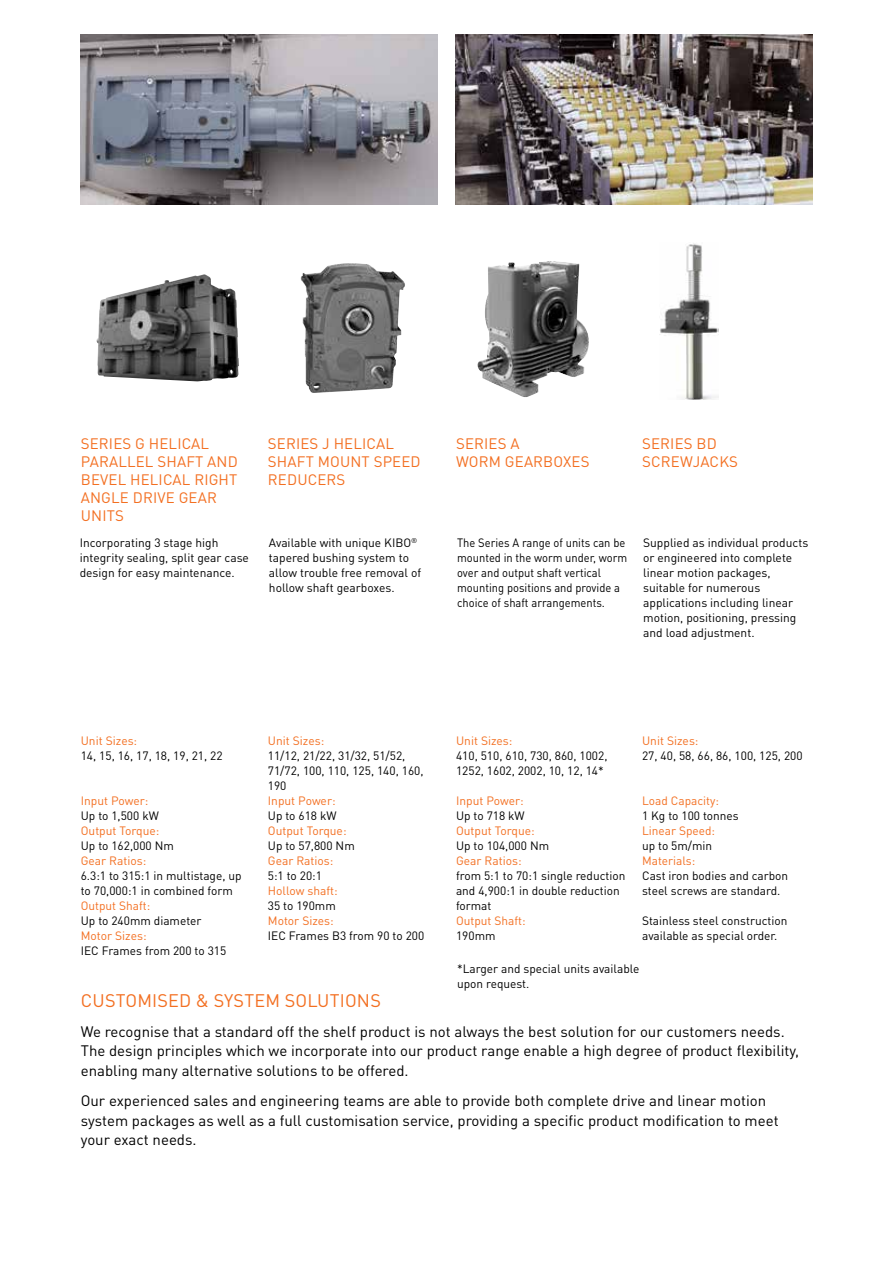
<style>
.page{position:relative;width:893px;height:1263px;background:#fff}
.page>*{position:absolute;margin:0;border:0;box-sizing:border-box;transform-origin:0 0}
.t1{font:18px "DIN Pro";letter-spacing:.01em;color:#f36f21}
.t2{font:15px/19.5px "DIN Pro";color:#000101}
.t3{font:15px/18px "DIN Pro";letter-spacing:.01em;color:#f36f21}
.t4{font:12px/15px "DIN Pro";color:#000}
.t5{font:12px "DIN Pro";color:#f36f21}
.t6{font:12px/15px "DIN Pro";color:#000;scale:.93 1}
</style>
<div class="page">
<img style="left:81px;top:34px;width:357px;height:170px">
<img style="left:455px;top:34px;width:357px;height:170px">
<img style="left:96px;top:274px;width:143px;height:107px">
<img style="left:301px;top:263px;width:104px;height:130px">
<img style="left:477px;top:261px;width:112px;height:136px">
<img style="left:660px;top:243px;width:59px;height:157px">
<p class="t3" style="left:81px;top:434px;width:158px">SERIES G HELICAL<br>PARALLEL SHAFT AND<br>BEVEL HELICAL RIGHT<br>ANGLE DRIVE GEAR<br>UNITS</p>
<p class="t3" style="left:268px;top:434px;width:154px">SERIES J HELICAL<br>SHAFT MOUNT SPEED<br>REDUCERS</p>
<p class="t3" style="left:456px;top:434px;width:135px">SERIES A<br>WORM GEARBOXES</p>
<p class="t4" style="left:269px;top:535px;width:154px">Available with unique KIBO<sup>® </sup>tapered bushing system to allow trouble free removal of hollow shaft gearboxes.</p>
<p class="t4" style="left:80px;top:535px;width:171px">Incorporating 3 stage high integrity sealing, split gear case design for easy maintenance.</p>
<p class="t6" style="left:457px;top:535px;width:184px">The Series A range of units can be mounted in the worm under, worm over and output shaft vertical mounting positions and provide a choice of shaft arrangements.</p>
<p class="t3" style="left:642px;top:434px;width:97px">SERIES BD<br>SCREWJACKS</p>
<p class="t4" style="left:643px;top:535px;width:167px">Supplied as individual products or engineered into complete linear motion packages, suitable for numerous applications including linear motion, positioning, pressing and load adjustment.</p>
<p class="t5" style="left:81px;top:732px;width:58px">Unit Sizes:</p>
<p class="t4" style="left:81px;top:747px;width:143px">14, 15, 16, 17, 18, 19, 21, 22</p>
<p class="t5" style="left:81px;top:792px;width:69px">Input Power:</p>
<p class="t4" style="left:81px;top:807px;width:80px">Up to 1,500 kW</p>
<p class="t5" style="left:81px;top:822px;width:80px">Output Torque:</p>
<p class="t4" style="left:81px;top:837px;width:95px">Up to 162,000 Nm</p>
<p class="t5" style="left:81px;top:852px;width:67px">Gear Ratios:</p>
<p class="t4" style="left:81px;top:867px;width:162px">6.3:1 to 315:1 in multistage, up to 70,000:1 in combined form</p>
<p class="t5" style="left:81px;top:897px;width:71px">Output Shaft:</p>
<p class="t4" style="left:81px;top:912px;width:122px">Up to 240mm diameter</p>
<p class="t5" style="left:81px;top:927px;width:67px">Motor Sizes:</p>
<p class="t4" style="left:81px;top:942px;width:147px">IEC Frames from 200 to 315</p>
<p class="t5" style="left:268px;top:732px;width:58px">Unit Sizes:</p>
<p class="t4" style="left:268px;top:747px;width:157px">11/12, 21/22, 31/32, 51/52,<br>71/72, 100, 110, 125, 140, 160,<br>190</p>
<p class="t5" style="left:268px;top:792px;width:69px">Input Power:</p>
<p class="t4" style="left:268px;top:807px;width:70px">Up to 618 kW</p>
<p class="t5" style="left:268px;top:822px;width:80px">Output Torque:</p>
<p class="t4" style="left:268px;top:837px;width:88px">Up to 57,800 Nm</p>
<p class="t5" style="left:268px;top:852px;width:67px">Gear Ratios:</p>
<p class="t4" style="left:268px;top:867px;width:56px">5:1 to 20:1</p>
<p class="t5" style="left:268px;top:882px;width:71px">Hollow shaft:</p>
<p class="t4" style="left:268px;top:897px;width:69px">35 to 190mm</p>
<p class="t5" style="left:268px;top:912px;width:67px">Motor Sizes:</p>
<p class="t4" style="left:268px;top:927px;width:158px">IEC Frames B3 from 90 to 200</p>
<p class="t5" style="left:456px;top:732px;width:58px">Unit Sizes:</p>
<p class="t4" style="left:456px;top:747px;width:153px">410, 510, 610, 730, 860, 1002,<br>1252, 1602, 2002, 10, 12, 14*</p>
<p class="t5" style="left:456px;top:792px;width:69px">Input Power:</p>
<p class="t4" style="left:456px;top:807px;width:70px">Up to 718 kW</p>
<p class="t5" style="left:456px;top:822px;width:80px">Output Torque:</p>
<p class="t4" style="left:456px;top:837px;width:95px">Up to 104,000 Nm</p>
<p class="t5" style="left:456px;top:852px;width:67px">Gear Ratios:</p>
<p class="t4" style="left:456px;top:867px;width:171px">from 5:1 to 70:1 single reduction and 4,900:1 in double reduction format</p>
<p class="t5" style="left:456px;top:912px;width:71px">Output Shaft:</p>
<p class="t4" style="left:456px;top:927px;width:41px">190mm</p>
<p class="t5" style="left:642px;top:732px;width:58px">Unit Sizes:</p>
<p class="t4" style="left:642px;top:747px;width:162px">27, 40, 58, 66, 86, 100, 125, 200</p>
<p class="t5" style="left:642px;top:792px;width:78px">Load Capacity:</p>
<p class="t4" style="left:642px;top:807px;width:98px">1 Kg to 100 tonnes</p>
<p class="t5" style="left:642px;top:822px;width:75px">Linear Speed:</p>
<p class="t4" style="left:642px;top:837px;width:72px">up to 5m/min</p>
<p class="t5" style="left:642px;top:852px;width:55px">Materials:</p>
<p class="t4" style="left:642px;top:867px;width:148px">Cast iron bodies and carbon steel screws are standard.</p>
<p class="t4" style="left:642px;top:912px;width:147px">Stainless steel construction available as special order.</p>
<p class="t4" style="left:457px;top:960px;width:184px">*Larger and special units available upon request.</p>
<h1 class="t1" style="left:81px;top:988px;width:302px">CUSTOMISED &amp; SYSTEM SOLUTIONS</h1>
<p class="t2" style="left:81px;top:1021px;width:720px">We recognise that a standard off the shelf product is not always the best solution for our customers needs.<br>The design principles which we incorporate into our product range enable a high degree of product flexibility, enabling many alternative solutions to be offered.</p>
<p class="t2" style="left:81px;top:1090px;width:699px">Our experienced sales and engineering teams are able to provide both complete drive and linear motion system packages as well as a full customisation service, providing a specific product modification to meet your exact needs.</p>
</div>
